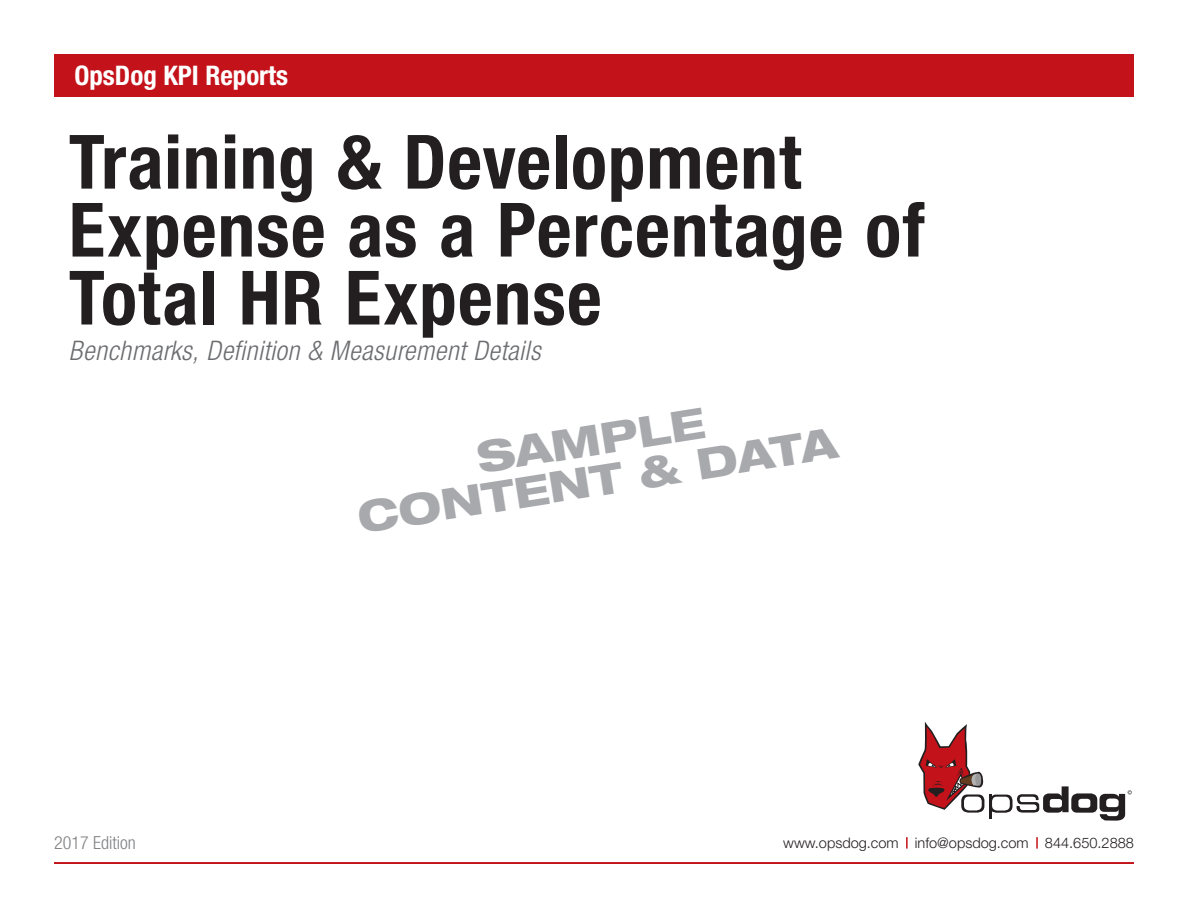
<style>
.page{position:relative;width:1188px;height:918px;background:#fff}
.page>*{position:absolute;margin:0;border:0;box-sizing:border-box;transform-origin:0 0}
.t1{font:700 condensed 75px/67.9px "Helvetica Neue LT Pro";letter-spacing:.015em;color:#231f20}
.t2{font:800 expanded 42.75px/40.5px "Helvetica Neue LT Pro";color:#a8a9ad;text-align:center}
.t3{font:italic 300 condensed 27px "Helvetica Neue LT Pro";letter-spacing:.02em;color:#6c6d70}
.t4{font:700 condensed 27px "Helvetica Neue LT Pro";color:#fff}
.t5{font:300 condensed 18px "Helvetica Neue LT Pro";color:#808285}
.t6{font:300 14.55px "Helvetica Neue LT Pro";color:#231f20}
</style>
<div class="page">
<div style="left:54px;top:54px;width:1080px;height:42px;background:#c4121a"></div>
<hr style="left:54px;top:862px;width:1080px;height:2px;background:#c4121a">
<svg style="left:918px;top:722px;width:214px;height:99px"></svg>
<svg style="left:1036px;top:837px;width:2px;height:12px"></svg>
<svg style="left:906px;top:837px;width:2px;height:12px"></svg>
<p class="t4" style="left:74px;top:59px;width:215px">OpsDog KPI Reports</p>
<p class="t1" style="left:69px;top:127px;width:857px">Training &amp; Development<br>Expense as a Percentage of<br>Total HR Expense</p>
<p class="t3" style="left:69px;top:335px;width:473px">Benchmarks, Definition &amp; Measurement Details</p>
<p class="t5" style="left:54px;top:832px;width:83px">2017 Edition</p>
<p class="t2" style="left:348px;top:457px;width:486px;rotate:-9deg">SAMPLE<br>CONTENT &amp; DATA</p>
<p class="t6" style="left:783px;top:833px;width:352px">www.opsdog.com info@opsdog.com 844.650.2888</p>
</div>
